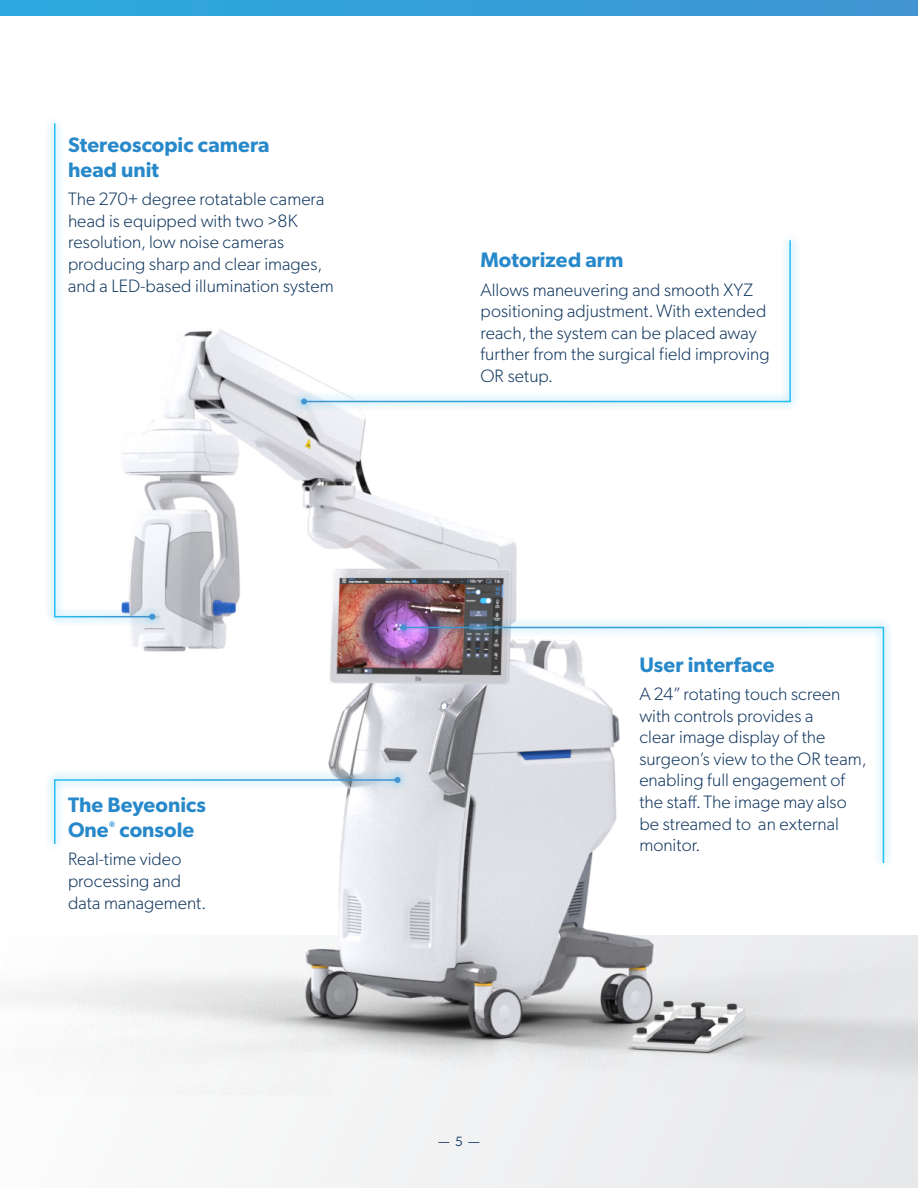
<style>
.page{position:relative;width:918px;height:1188px;background:#fff}
.page>*{position:absolute;margin:0;border:0;box-sizing:border-box;transform-origin:0 0}
.t1{font:600 21px/25.2px "Gibson";color:#2889ca}
.t2{font:300 18px/21.6px "Gibson";color:#10365e}
.t3{font:13.5px "Gibson";color:#10365e}
</style>
<div class="page">
<div style="left:0;top:935px;width:918px;height:253px;background:#f1f2f3"></div>
<div style="left:0;top:0;width:918px;height:15px;background:#359fd8"></div>
<img style="left:0;top:329px;width:918px;height:766px">
<div style="left:44px;top:115px;width:121px;height:514px;background:#00aeef;opacity:.88"></div>
<svg style="left:53px;top:122px;width:101px;height:496px"></svg>
<svg style="left:149px;top:614px;width:6px;height:6px"></svg>
<div style="left:391px;top:615px;width:503px;height:257px;background:#00aeef;opacity:.88"></div>
<svg style="left:402px;top:626px;width:483px;height:239px"></svg>
<svg style="left:401px;top:625px;width:6px;height:6px"></svg>
<div style="left:44px;top:768px;width:366px;height:85px;background:#00aeef;opacity:.88"></div>
<svg style="left:53px;top:777px;width:348px;height:69px"></svg>
<div style="left:292px;top:231px;width:509px;height:182px;background:#00aeef;opacity:.88"></div>
<svg style="left:303px;top:239px;width:489px;height:164px"></svg>
<svg style="left:301px;top:399px;width:6px;height:6px"></svg>
<p class="t1" style="left:68px;top:130px;width:203px">Stereoscopic camera head unit</p>
<p class="t2" style="left:68px;top:187px;width:267px">The 270+ degree rotatable camera head is equipped with two &gt;8K resolution, low noise cameras producing sharp and clear images, and a LED-based illumination system</p>
<p class="t1" style="left:480px;top:246px;width:144px">Motorized arm</p>
<p class="t2" style="left:480px;top:278px;width:291px">Allows maneuvering and smooth XYZ positioning adjustment. With extended reach, the system can be placed away further from the surgical field improving<br>OR setup.</p>
<p class="t1" style="left:68px;top:790px;width:139px">The Beyeonics<br>One<sup>®</sup> console</p>
<p class="t2" style="left:68px;top:847px;width:140px">Real-time video processing and data management.</p>
<p class="t3" style="left:438px;top:1132px;width:43px">— 5 —</p>
<p class="t1" style="left:639px;top:650px;width:137px">User interface</p>
<p class="t2" style="left:639px;top:682px;width:229px">A 24” rotating touch screen with controls provides a<br>clear image display of the surgeon’s view to the OR team, enabling full engagement of the staff. The image may also be streamed to an external monitor.</p>
</div>
